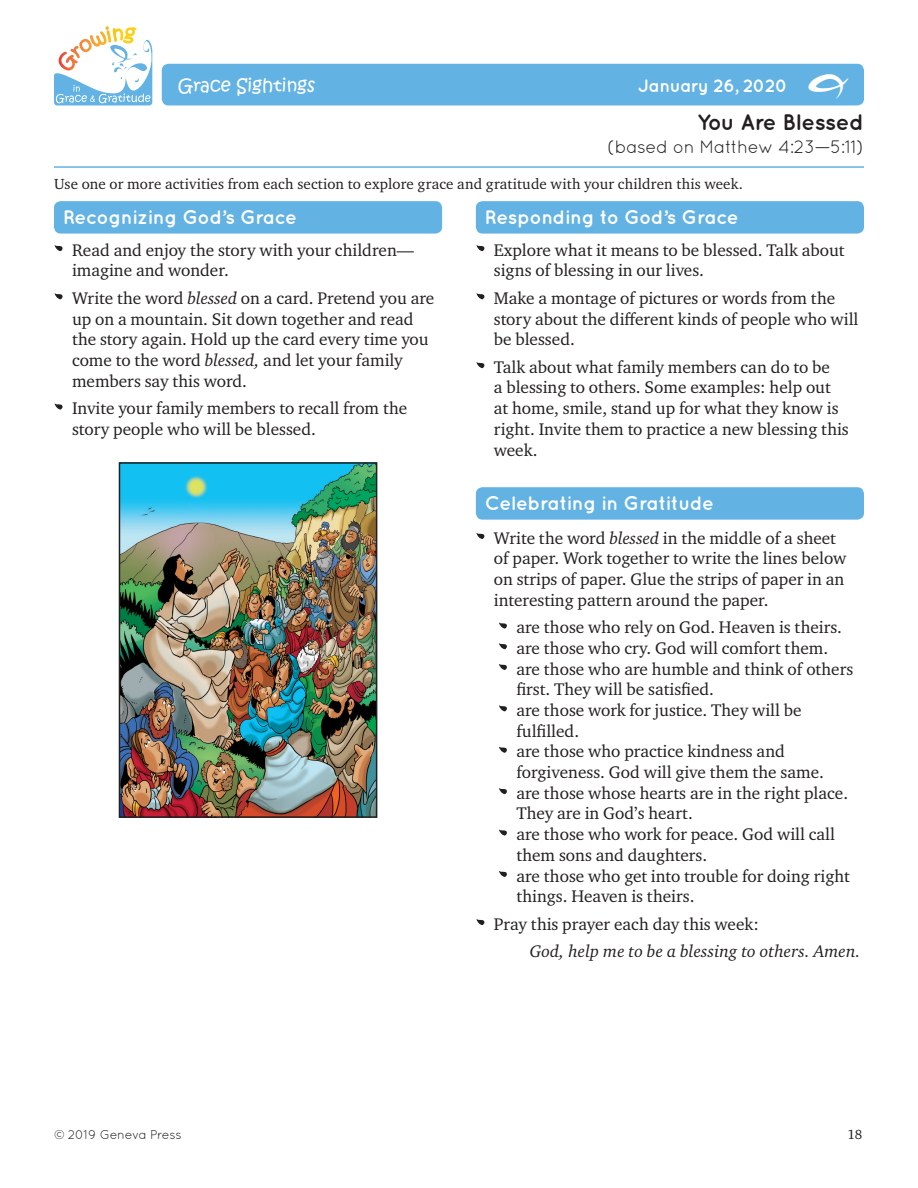
<style>
.page{position:relative;width:918px;height:1188px;background:#fff}
.page>*{position:absolute;margin:0;border:0;box-sizing:border-box;transform-origin:0 0}
.t1{font:60px "Growing Grace Gratitude";color:#231f20}
.t2{font:45px "Growing Grace Gratitude";color:#fff}
.t3{font:700 22.5px "Quicksand";letter-spacing:-.02em;color:#231f20}
.t4{font:700 19.5px "Quicksand";letter-spacing:-.02em;color:#fff}
.t5{font:18px "Quicksand";letter-spacing:-.02em;color:#231f20}
.t6{font:18px "Kristen Normal ITC Std";color:#fff}
.t7{font:700 18px "Quicksand";letter-spacing:-.03em;color:#fff}
.t8{font:17.25px/20.7px "Charter ITC Std";color:#231f20}
.t9{font:italic 17.25px "Charter ITC Std";letter-spacing:.01em;color:#231f20}
.t10{font:15px "Charter ITC Std";letter-spacing:.01em;color:#231f20}
.t11{font:13.5px "Charter ITC Std";color:#231f20}
.t12{font:12.75px "Quicksand";letter-spacing:-.02em;color:#231f20}
.s1{font-style:italic}
</style>
<div class="page">
<svg style="left:54px;top:26px;width:98px;height:79px"></svg>
<hr style="left:54px;top:166px;width:810px;height:2px;background:#62b2e3">
<div style="left:54px;top:201px;width:388px;height:33px;background:#62b2e3;border-radius:7px"></div>
<div style="left:476px;top:201px;width:388px;height:33px;background:#62b2e3;border-radius:7px"></div>
<div style="left:476px;top:487px;width:388px;height:33px;background:#62b2e3;border-radius:7px"></div>
<img style="left:122px;top:465px;width:252px;height:350px">
<div style="left:119px;top:462px;width:258px;height:356px;border:2px solid #231f20"></div>
<div style="left:162px;top:64px;width:702px;height:41px;background:#62b2e3;border-radius:7px"></div>
<p class="t6" style="left:178px;top:74px;width:139px">Grace Sightings</p>
<p class="t7" style="left:638px;top:75px;width:151px">January 26, 2020</p>
<h2 class="t2" style="left:808px;top:67px;width:42px">E</h2>
<h3 class="t3" style="left:697px;top:109px;width:168px">You Are Blessed</h3>
<p class="t5" style="left:607px;top:137px;width:258px">(based on Matthew 4:23—5:11)</p>
<p class="t10" style="left:54px;top:174px;width:690px">Use one or more activities from each section to explore grace and gratitude with your children this week.</p>
<p class="t4" style="left:63px;top:205px;width:236px">Recognizing God’s Grace</p>
<h1 class="t1" style="left:54px;top:226px;width:11px">Z</h1>
<p class="t8" style="left:72px;top:239px;width:344px">Read and enjoy the story with your children— imagine and wonder.</p>
<h1 class="t1" style="left:54px;top:274px;width:11px">Z</h1>
<p class="t8" style="left:72px;top:287px;width:364px">Write the word <span class="s1">blessed</span> on a card. Pretend you are up on a mountain. Sit down together and read the story again. Hold up the card every time you come to the word <span class="s1">blessed,</span> and let your family members say this word.</p>
<h1 class="t1" style="left:54px;top:384px;width:11px">Z</h1>
<p class="t8" style="left:72px;top:398px;width:337px">Invite your family members to recall from the story people who will be blessed.</p>
<p class="t4" style="left:485px;top:205px;width:255px">Responding to God’s Grace</p>
<h1 class="t1" style="left:476px;top:226px;width:11px">Z</h1>
<p class="t8" style="left:494px;top:239px;width:352px">Explore what it means to be blessed. Talk about signs of blessing in our lives.</p>
<h1 class="t1" style="left:476px;top:274px;width:11px">Z</h1>
<p class="t8" style="left:494px;top:287px;width:366px">Make a montage of pictures or words from the story about the different kinds of people who will be blessed.</p>
<h1 class="t1" style="left:476px;top:343px;width:11px">Z</h1>
<p class="t8" style="left:494px;top:356px;width:356px">Talk about what family members can do to be<br>a blessing to others. Some examples: help out at home, smile, stand up for what they know is right. Invite them to practice a new blessing this week.</p>
<p class="t4" style="left:485px;top:491px;width:231px">Celebrating in Gratitude</p>
<h1 class="t1" style="left:476px;top:513px;width:11px">Z</h1>
<p class="t8" style="left:494px;top:527px;width:354px">Write the word <span class="s1">blessed</span> in the middle of a sheet of paper. Work together to write the lines below on strips of paper. Glue the strips of paper in an interesting pattern around the paper.</p>
<h1 class="t1" style="left:498px;top:603px;width:11px">Z</h1>
<p class="t8" style="left:516px;top:617px;width:327px">are those who rely on God. Heaven is theirs.</p>
<h1 class="t1" style="left:498px;top:624px;width:11px">Z</h1>
<p class="t8" style="left:516px;top:637px;width:313px">are those who cry. God will comfort them.</p>
<h1 class="t1" style="left:498px;top:644px;width:11px">Z</h1>
<p class="t8" style="left:516px;top:658px;width:338px">are those who are humble and think of others first. They will be satisfied.</p>
<h1 class="t1" style="left:498px;top:686px;width:11px">Z</h1>
<p class="t8" style="left:516px;top:699px;width:287px">are those work for justice. They will be fulfilled.</p>
<h1 class="t1" style="left:498px;top:727px;width:11px">Z</h1>
<p class="t8" style="left:516px;top:741px;width:309px">are those who practice kindness and forgiveness. God will give them the same.</p>
<h1 class="t1" style="left:498px;top:769px;width:11px">Z</h1>
<p class="t8" style="left:516px;top:782px;width:333px">are those whose hearts are in the right place.<br>They are in God’s heart.</p>
<h1 class="t1" style="left:498px;top:810px;width:11px">Z</h1>
<p class="t8" style="left:516px;top:824px;width:320px">are those who work for peace. God will call them sons and daughters.</p>
<h1 class="t1" style="left:498px;top:851px;width:11px">Z</h1>
<p class="t8" style="left:516px;top:865px;width:335px">are those who get into trouble for doing right things. Heaven is theirs.</p>
<h1 class="t1" style="left:476px;top:900px;width:11px">Z</h1>
<p class="t8" style="left:494px;top:913px;width:267px">Pray this prayer each day this week:</p>
<p class="t9" style="left:530px;top:941px;width:332px">God, help me to be a blessing to others. Amen.</p>
<p class="t12" style="left:54px;top:1128px;width:129px">© 2019 Geneva Press</p>
<p class="t11" style="left:847px;top:1126px;width:17px">18</p>
</div>
